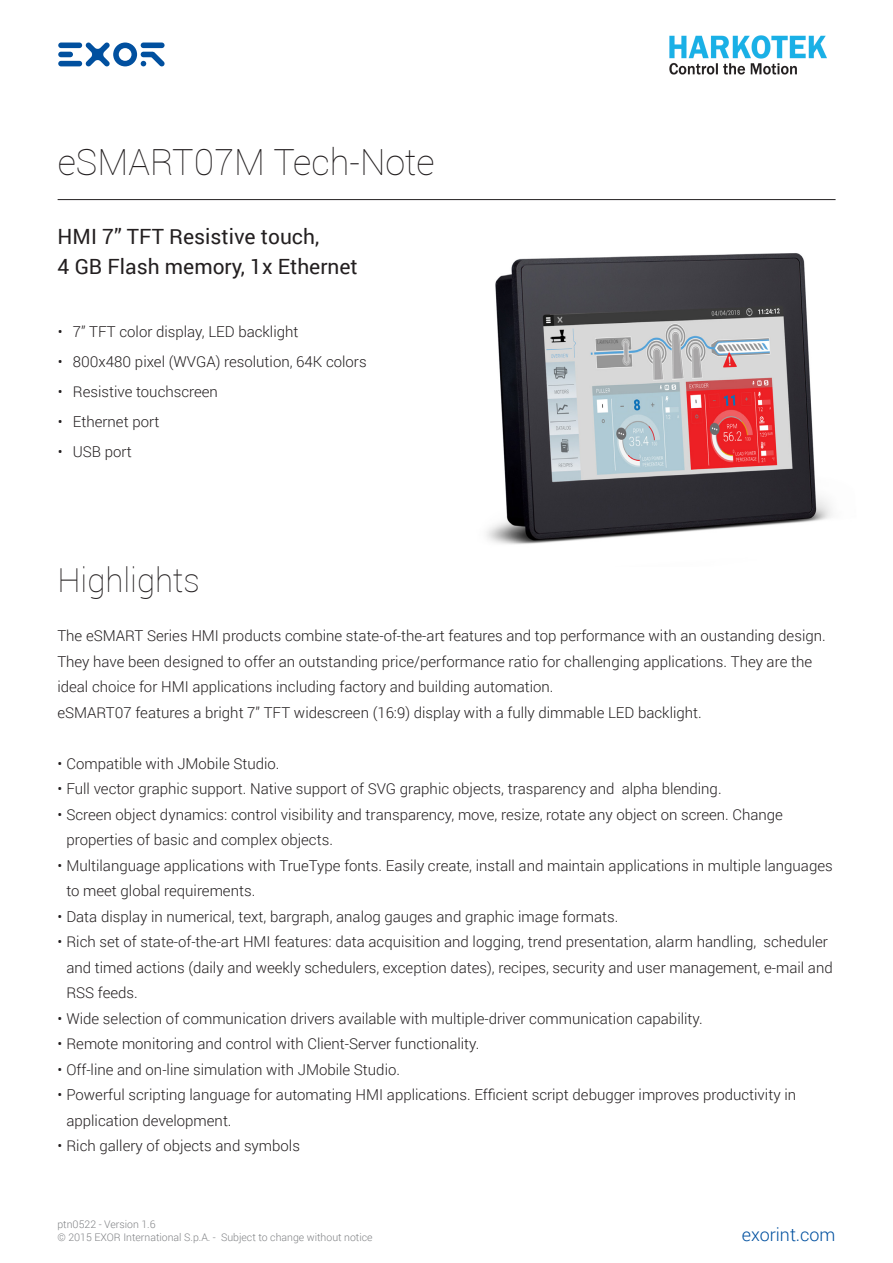
<style>
.page{position:relative;width:893px;height:1263px;background:#fff}
.page>*{position:absolute;margin:0;border:0;box-sizing:border-box;transform-origin:0 0}
.t1{font:100 36px "Roboto";color:#231f20}
.t2{font:100 33px "Roboto";color:#231f20}
.t3{font:21px "Roboto";color:#231f20}
.t4{font:300 18px "Roboto";color:#01509f}
.t5{font:300 15px/25.5px "Roboto";color:#231f20}
.t6{font:300 10.5px "Roboto";color:#808285}
</style>
<div class="page">
<div style="left:58px;top:43px;width:24px;height:5px;background:#01509f;border-radius:3px"></div>
<div style="left:58px;top:52px;width:15px;height:5px;background:#01509f;border-radius:3px"></div>
<div style="left:58px;top:61px;width:24px;height:5px;background:#01509f;border-radius:3px"></div>
<svg style="left:86px;top:43px;width:79px;height:23px"></svg>
<img style="left:451px;top:200px;width:385px;height:345px">
<hr style="left:58px;top:199px;width:778px;height:1px;background:#231f20">
<img style="left:670px;top:35px;width:157px;height:40px">
<p class="t1" style="left:58px;top:137px;width:378px">eSMART07M Tech-Note</p>
<p class="t3" style="left:58px;top:222px;width:263px">HMI 7” TFT Resistive touch,</p>
<p class="t3" style="left:58px;top:252px;width:302px">4 GB Flash memory, 1x Ethernet</p>
<p class="t5" style="left:58px;top:318px;width:242px">• 7” TFT color display, LED backlight</p>
<p class="t5" style="left:58px;top:348px;width:310px">• 800x480 pixel (WVGA) resolution, 64K colors</p>
<p class="t5" style="left:58px;top:378px;width:162px">• Resistive touchscreen</p>
<p class="t5" style="left:58px;top:408px;width:103px">• Ethernet port</p>
<p class="t5" style="left:58px;top:438px;width:76px">• USB port</p>
<p class="t2" style="left:57px;top:557px;width:144px">Highlights</p>
<p class="t5" style="left:57px;top:623px;width:770px">The eSMART Series HMI products combine state-of-the-art features and top performance with an oustanding design.<br>They have been designed to offer an outstanding price/performance ratio for challenging applications. They are the ideal choice for HMI applications including factory and building automation.</p>
<p class="t5" style="left:57px;top:699px;width:646px">eSMART07 features a bright 7” TFT widescreen (16:9) display with a fully dimmable LED backlight.</p>
<p class="t5" style="left:57px;top:750px;width:224px">• Compatible with JMobile Studio.</p>
<p class="t5" style="left:57px;top:776px;width:666px">• Full vector graphic support. Native support of SVG graphic objects, trasparency and alpha blending.</p>
<p class="t5" style="left:66px;top:801px;width:718px;text-indent:-9px">• Screen object dynamics: control visibility and transparency, move, resize, rotate any object on screen. Change properties of basic and complex objects.</p>
<p class="t5" style="left:66px;top:852px;width:768px;text-indent:-9px">• Multilanguage applications with TrueType fonts. Easily create, install and maintain applications in multiple languages to meet global requirements.</p>
<p class="t5" style="left:57px;top:903px;width:563px">• Data display in numerical, text, bargraph, analog gauges and graphic image formats.</p>
<p class="t5" style="left:66px;top:929px;width:768px;text-indent:-9px">• Rich set of state-of-the-art HMI features: data acquisition and logging, trend presentation, alarm handling, scheduler and timed actions (daily and weekly schedulers, exception dates), recipes, security and user management, e-mail and<br>RSS feeds.</p>
<p class="t5" style="left:57px;top:1005px;width:647px">• Wide selection of communication drivers available with multiple-driver communication capability.</p>
<p class="t5" style="left:57px;top:1031px;width:423px">• Remote monitoring and control with Client-Server functionality.</p>
<p class="t5" style="left:57px;top:1056px;width:344px">• Off-line and on-line simulation with JMobile Studio.</p>
<p class="t5" style="left:66px;top:1082px;width:731px;text-indent:-9px">• Powerful scripting language for automating HMI applications. Efficient script debugger improves productivity in application development.</p>
<p class="t5" style="left:57px;top:1133px;width:244px">• Rich gallery of objects and symbols</p>
<p class="t6" style="left:57px;top:1217px;width:100px">ptn0522 - Version 1.6</p>
<p class="t6" style="left:57px;top:1230px;width:317px">© 2015 EXOR International S.p.A. - Subject to change without notice</p>
<p class="t4" style="left:742px;top:1222px;width:95px">exorint.com</p>
</div>
